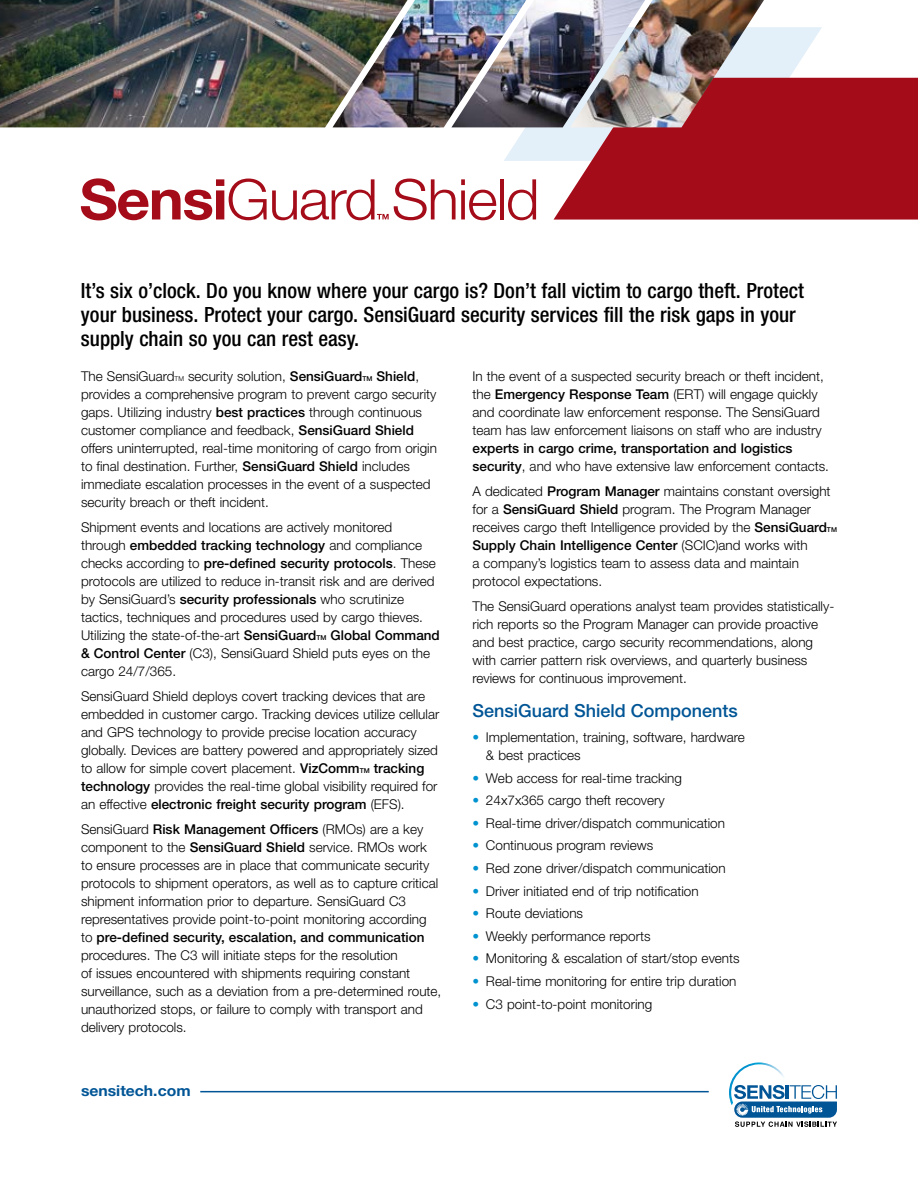
<style>
.page{position:relative;width:918px;height:1188px;background:#fff}
.page>*{position:absolute;margin:0;border:0;box-sizing:border-box;transform-origin:0 0}
.t1{font:500 condensed 21px/24px "Helvetica Neue LT Std";color:#000}
.t2{font:500 18px "Helvetica Neue LT Std";color:#005596}
.t3{font:700 15px "Helvetica Neue LT Std";color:#005596;scale:1.05 1}
.t4{font:300 13.5px/18px "Helvetica Neue LT Std";color:#000}
.t5{font:500 13.5px/18px "Helvetica Neue LT Std";color:#000}
.s1{font-size:6.75px}
.s2{font-weight:500}
.s3{font-weight:500;font-size:6.75px}
.s4{font-weight:300}
.s5{color:#0093d0}
</style>
<div class="page">
<svg style="left:504px;top:27px;width:318px;height:134px"></svg>
<svg style="left:554px;top:78px;width:364px;height:142px;background:#aa1c29"></svg>
<img style="left:0;top:0;width:333px;height:127px">
<img style="left:333px;top:0;width:118px;height:127px">
<img style="left:451px;top:0;width:119px;height:127px">
<img style="left:570px;top:0;width:203px;height:127px">
<hr style="left:500px;top:179px;width:4px;height:40px;background:#a50c19">
<svg style="left:508px;top:179px;width:28px;height:41px"></svg>
<svg style="left:81px;top:178px;width:416px;height:42px"></svg>
<svg style="left:734px;top:1085px;width:103px;height:42px"></svg>
<img style="left:729px;top:1062px;width:59px;height:43px">
<hr style="left:200px;top:1091px;width:509px;height:1px;background:#005596">
<h1 class="t1" style="left:81px;top:279px;width:724px">It’s six o’clock. Do you know where your cargo is? Don’t fall victim to cargo theft. Protect your business. Protect your cargo. SensiGuard security services fill the risk gaps in your supply chain so you can rest easy.</h1>
<p class="t4" style="left:81px;top:367px;width:358px">The SensiGuard<span class="s1">TM</span> security solution, <span class="s2">SensiGuard</span><span class="s3">TM</span> <span class="s2">Shield</span>, provides a comprehensive program to prevent cargo security gaps. Utilizing industry <span class="s2">best practices</span> through continuous customer compliance and feedback, <span class="s2">SensiGuard Shield </span>offers uninterrupted, real-time monitoring of cargo from origin to final destination. Further, <span class="s2">SensiGuard Shield</span> includes immediate escalation processes in the event of a suspected security breach or theft incident.</p>
<p class="t4" style="left:81px;top:518px;width:360px">Shipment events and locations are actively monitored through <span class="s2">embedded tracking technology</span> and compliance checks according to <span class="s2">pre-defined security protocols</span>. These protocols are utilized to reduce in-transit risk and are derived by SensiGuard’s <span class="s2">security professionals</span> who scrutinize tactics, techniques and procedures used by cargo thieves.<br>Utilizing the state-of-the-art <span class="s2">SensiGuard</span><span class="s3">TM</span> <span class="s2">Global Command &amp; Control Center</span> (C3), SensiGuard Shield puts eyes on the cargo 24/7/365.</p>
<p class="t4" style="left:81px;top:687px;width:360px">SensiGuard Shield deploys covert tracking devices that are embedded in customer cargo. Tracking devices utilize cellular and GPS technology to provide precise location accuracy globally. Devices are battery powered and appropriately sized to allow for simple covert placement. <span class="s2">VizComm</span><span class="s3">TM</span> <span class="s2">tracking technology</span> provides the real-time global visibility required for an effective <span class="s2">electronic freight security program</span> (EFS).</p>
<p class="t4" style="left:81px;top:819px;width:362px">SensiGuard <span class="s2">Risk Management Officers</span> (RMOs) are a key component to the <span class="s2">SensiGuard Shield</span> service. RMOs work to ensure processes are in place that communicate security protocols to shipment operators, as well as to capture critical shipment information prior to departure. SensiGuard C3 representatives provide point-to-point monitoring according to <span class="s2">pre-defined security, escalation, and communication </span>procedures. The C3 will initiate steps for the resolution<br>of issues encountered with shipments requiring constant surveillance, such as a deviation from a pre-determined route, unauthorized stops, or failure to comply with transport and delivery protocols.</p>
<p class="t3" style="left:81px;top:1081px;width:106px">sensitech.com</p>
<p class="t4" style="left:473px;top:367px;width:353px">In the event of a suspected security breach or theft incident, the <span class="s2">Emergency Response Team</span> (ERT) will engage quickly and coordinate law enforcement response. The SensiGuard team has law enforcement liaisons on staff who are industry</p>
<p class="t5" style="left:473px;top:439px;width:358px">experts in cargo crime, transportation and logistics security<span class="s4">, and who have extensive law enforcement contacts.</span></p>
<p class="t4" style="left:473px;top:482px;width:366px">A dedicated <span class="s2">Program Manager</span> maintains constant oversight for a <span class="s2">SensiGuard Shield</span> program. The Program Manager receives cargo theft Intelligence provided by the <span class="s2">SensiGuard</span><span class="s3">TM </span><span class="s2">Supply Chain Intelligence Center</span> (SCIC)and works with<br>a company’s logistics team to assess data and maintain protocol expectations.</p>
<p class="t4" style="left:473px;top:597px;width:363px">The SensiGuard operations analyst team provides statistically&shy;rich reports so the Program Manager can provide proactive and best practice, cargo security recommendations, along with carrier pattern risk overviews, and quarterly business reviews for continuous improvement.</p>
<h2 class="t2" style="left:472px;top:700px;width:267px">SensiGuard Shield Components</h2>
<p class="t4" style="left:486px;top:728px;width:260px;text-indent:-14px"><span class="s5">•</span> Implementation, training, software, hardware &amp; best practices</p>
<p class="t4" style="left:472px;top:769px;width:211px"><span class="s5">•</span> Web access for real-time tracking</p>
<p class="t4" style="left:472px;top:791px;width:194px"><span class="s5">•</span> 24x7x365 cargo theft recovery</p>
<p class="t4" style="left:472px;top:814px;width:254px"><span class="s5">•</span> Real-time driver/dispatch communication</p>
<p class="t4" style="left:472px;top:836px;width:182px"><span class="s5">•</span> Continuous program reviews</p>
<p class="t4" style="left:472px;top:859px;width:255px"><span class="s5">•</span> Red zone driver/dispatch communication</p>
<p class="t4" style="left:472px;top:882px;width:228px"><span class="s5">•</span> Driver initiated end of trip notification</p>
<p class="t4" style="left:472px;top:904px;width:112px"><span class="s5">•</span> Route deviations</p>
<p class="t4" style="left:472px;top:927px;width:180px"><span class="s5">•</span> Weekly performance reports</p>
<p class="t4" style="left:472px;top:949px;width:269px"><span class="s5">•</span> Monitoring &amp; escalation of start/stop events</p>
<p class="t4" style="left:472px;top:972px;width:265px"><span class="s5">•</span> Real-time monitoring for entire trip duration</p>
<p class="t4" style="left:472px;top:994px;width:181px"><span class="s5">•</span> C3 point-to-point monitoring</p>
</div>
